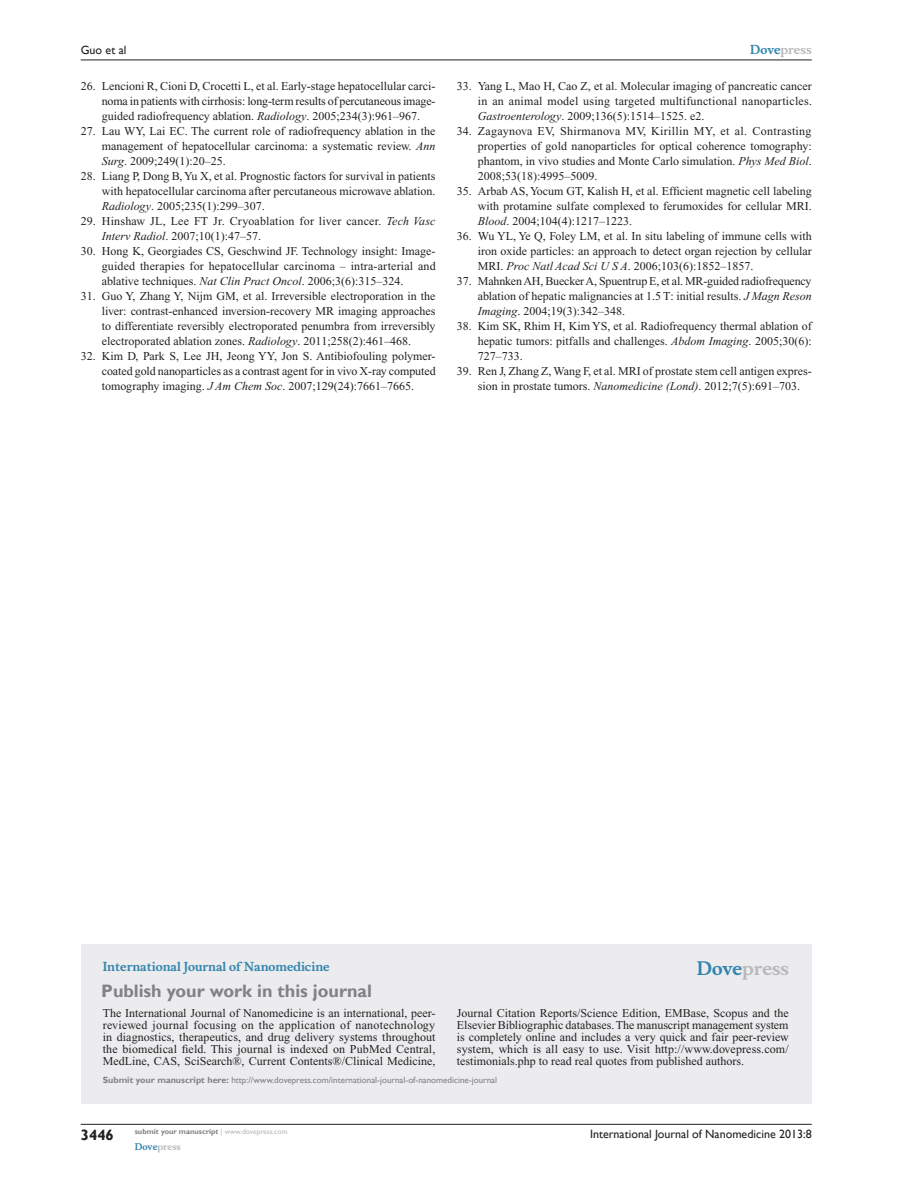
<style>
.page{position:relative;width:918px;height:1188px;background:#fff}
.page>*{position:absolute;margin:0;border:0;box-sizing:border-box;transform-origin:0 0}
.PromBx-H1{font:700 18px "Gill Sans";color:#808285}
.PromBx-Brand{font:700 18px "Musee";color:#b8b9bc}
.t1{font:700 15px "Gill Sans";color:#231f20}
.RefNL2{font:12px/15px "Times New Roman";color:#231f20;text-align:justify}
.PromBx-Tx{font:12px/12px "Times New Roman";color:#231f20;text-align:justify}
.RefNL2-2{font:12px/15px "Times New Roman";letter-spacing:.02em;color:#231f20}
.t2{font:12px "Gill Sans";color:#231f20}
.PromBx-JrnlName{font:700 12px "Musee";color:#3485ae}
.t3{font:700 12px "Musee";color:#b8b9bc}
.PromBx-SubmitMssWebA{font:9px "Gill Sans";color:#808285}
.t4{font:700 9px "Musee";color:#b8b9bc}
.t5{font:700 7.5px "Gill Sans";color:#808285}
.s1{font-style:italic}
.s2{color:#3485ae}
.s3{font-weight:700}
.s4{font-weight:400;color:#b8b9bc}
</style>
<div class="page">
<div style="left:81px;top:944px;width:731px;height:159px;background:#ececee"></div>
<hr style="left:81px;top:1124px;width:731px;height:1px;background:#231f20">
<hr style="left:81px;top:60px;width:731px;height:1px;background:#231f20">
<p class="t2" style="left:81px;top:43px;width:47px">Guo et al</p>
<p class="RefNL2" style="left:102px;top:79px;width:335px;text-indent:-21px">26. Lencioni R, Cioni D, Crocetti L, et al. Early-stage hepatocellular carci&shy;noma in patients with cirrhosis: long-term results of percutaneous image&shy;guided radiofrequency ablation. <span class="s1">Radiology</span>. 2005;234(3):961–967.</p>
<p class="RefNL2" style="left:102px;top:124px;width:335px;text-indent:-21px">27. Lau WY, Lai EC. The current role of radiofrequency ablation in the management of hepatocellular carcinoma: a systematic review. <span class="s1">Ann Surg</span>. 2009;249(1):20–25.</p>
<p class="RefNL2" style="left:102px;top:169px;width:335px;text-indent:-21px">28. Liang P, Dong B, Yu X, et al. Prognostic factors for survival in patients with hepatocellular carcinoma after percutaneous microwave ablation.<br><span class="s1">Radiology</span>. 2005;235(1):299–307.</p>
<p class="RefNL2-2" style="left:102px;top:214px;width:335px;text-indent:-21px">29. Hinshaw JL, Lee FT Jr. Cryoablation for liver cancer. <span class="s1">Tech Vasc<br>Interv Radiol</span>. 2007;10(1):47–57.</p>
<p class="RefNL2" style="left:102px;top:244px;width:335px;text-indent:-21px">30. Hong K, Georgiades CS, Geschwind JF. Technology insight: Image&shy;guided therapies for hepatocellular carcinoma – intra-arterial and ablative techniques. <span class="s1">Nat Clin Pract Oncol</span>. 2006;3(6):315–324.</p>
<p class="RefNL2" style="left:102px;top:289px;width:335px;text-indent:-21px">31. Guo Y, Zhang Y, Nijm GM, et al. Irreversible electroporation in the liver: contrast-enhanced inversion-recovery MR imaging approaches to differentiate reversibly electroporated penumbra from irreversibly electroporated ablation zones. <span class="s1">Radiology</span>. 2011;258(2):461–468.</p>
<p class="RefNL2" style="left:102px;top:349px;width:335px;text-indent:-21px">32. Kim D, Park S, Lee JH, Jeong YY, Jon S. Antibiofouling polymer&shy;coated gold nanoparticles as a contrast agent for in vivo X-ray computed tomography imaging. <span class="s1">J Am Chem Soc</span>. 2007;129(24):7661–7665.</p>
<p class="t3" style="left:750px;top:43px;width:63px"><span class="s2">Dove</span>press</p>
<p class="RefNL2" style="left:478px;top:79px;width:336px;text-indent:-21px">33. Yang L, Mao H, Cao Z, et al. Molecular imaging of pancreatic cancer in an animal model using targeted multifunctional nanoparticles.<br><span class="s1">Gastroenterology</span>. 2009;136(5):1514–1525. e2.</p>
<p class="RefNL2" style="left:478px;top:124px;width:335px;text-indent:-21px">34. Zagaynova EV, Shirmanova MV, Kirillin MY, et al. Contrasting properties of gold nanoparticles for optical coherence tomography: phantom, in vivo studies and Monte Carlo simulation. <span class="s1">Phys Med Biol</span>.<br>2008;53(18):4995–5009.</p>
<p class="RefNL2" style="left:478px;top:184px;width:335px;text-indent:-21px">35. Arbab AS, Yocum GT, Kalish H, et al. Efficient magnetic cell labeling with protamine sulfate complexed to ferumoxides for cellular MRI.<br><span class="s1">Blood</span>. 2004;104(4):1217–1223.</p>
<p class="RefNL2" style="left:478px;top:229px;width:335px;text-indent:-21px">36. Wu YL, Ye Q, Foley LM, et al. In situ labeling of immune cells with iron oxide particles: an approach to detect organ rejection by cellular MRI. <span class="s1">Proc Natl Acad Sci U S A</span>. 2006;103(6):1852–1857.</p>
<p class="RefNL2" style="left:478px;top:274px;width:335px;text-indent:-21px">37. Mahnken AH, Buecker A, Spuentrup E, et al. MR-guided radiofrequency ablation of hepatic malignancies at 1.5 T: initial results. <span class="s1">J Magn Reson Imaging</span>. 2004;19(3):342–348.</p>
<p class="RefNL2" style="left:478px;top:319px;width:335px;text-indent:-21px">38. Kim SK, Rhim H, Kim YS, et al. Radiofrequency thermal ablation of hepatic tumors: pitfalls and challenges. <span class="s1">Abdom Imaging</span>. 2005;30(6):<br>727–733.</p>
<p class="RefNL2" style="left:478px;top:364px;width:335px;text-indent:-21px">39. Ren J, Zhang Z, Wang F, et al. MRI of prostate stem cell antigen expres&shy;sion in prostate tumors. <span class="s1">Nanomedicine (Lond)</span>. 2012;7(5):691–703.</p>
<p class="PromBx-JrnlName" style="left:103px;top:959px;width:228px">International Journal of Nanomedicine</p>
<p class="PromBx-H1" style="left:101px;top:980px;width:272px">Publish your work in this journal</p>
<p class="PromBx-Brand" style="left:697px;top:958px;width:94px"><span class="s2">Dove</span>press</p>
<p class="PromBx-Tx" style="left:103px;top:1007px;width:334px">The International Journal of Nanomedicine is an international, peer&shy;reviewed journal focusing on the application of nanotechnology in diagnostics, therapeutics, and drug delivery systems throughout the biomedical field. This journal is indexed on PubMed Central, MedLine, CAS, SciSearch®, Current Contents®/Clinical Medicine,</p>
<p class="PromBx-Tx" style="left:457px;top:1007px;width:333px">Journal Citation Reports/Science Edition, EMBase, Scopus and the Elsevier Bibliographic databases. The manuscript management system is completely online and includes a very quick and fair peer-review system, which is all easy to use. Visit http://www.dovepress.com/ testimonials.php to read real quotes from published authors.</p>
<p class="PromBx-SubmitMssWebA" style="left:103px;top:1075px;width:396px"><span class="s3">Submit your manuscript here:</span> http://www.dovepress.com/international-journal-of-nanomedicine-journal</p>
<p class="t1" style="left:81px;top:1126px;width:35px">3446</p>
<p class="t5" style="left:135px;top:1127px;width:154px">submit your manuscript <span class="s4">| www.dovepress.com</span></p>
<p class="t4" style="left:135px;top:1141px;width:48px"><span class="s2">Dove</span>press</p>
<p class="t2" style="left:590px;top:1127px;width:223px">International Journal of Nanomedicine 2013:8</p>
</div>
